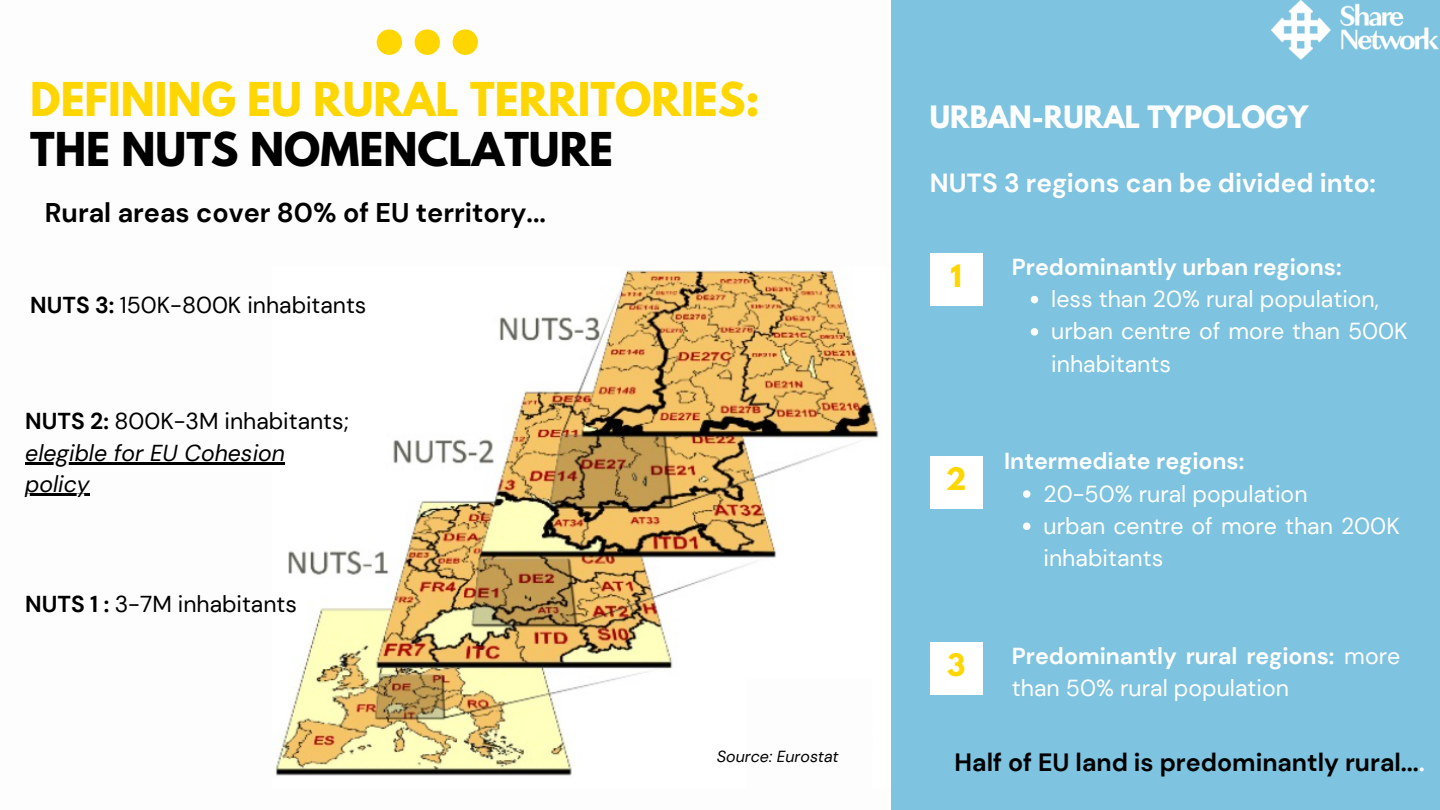
<style>
.page{position:relative;width:1440px;height:810px;background:#fff}
.page>*{position:absolute;margin:0;border:0;box-sizing:border-box;transform-origin:0 0}
.t1{font:700 41.3px "League Spartan";color:#ffd600}
.t2{font:700 41.3px "League Spartan";color:#000}
.t3{font:700 27.4px "League Spartan";color:#ffd600}
.t4{font:700 27.3px "League Spartan";color:#fff}
.t5{font:700 27px "DM Sans";color:#000}
.t6{font:700 26.2px "DM Sans";color:#fff}
.t7{font:700 25px "DM Sans";color:#000}
.t8{font:23.1px/32.2px "DM Sans";color:#fff}
.t9{font:700 23.1px/32.2px "DM Sans";color:#fff}
.t10{font:italic 23px/31.5px "DM Sans";color:#000}
.t11{font:23px "DM Sans";color:#000}
.t12{font:italic 16px "DM Sans";color:#000}
.s1{font-weight:700}
.s2{font-weight:700;font-style:normal}
.s3{font-style:normal}
.s4{font-weight:400}
.s5{color:#fdfdfd}
</style>
<div class="page">
<svg style="left:377px;top:29px;width:101px;height:26px"></svg>
<img style="left:275px;top:268px;width:617px;height:519px">
<div style="left:746px;top:679px;width:126px;height:119px;background:#fdfdfd"></div>
<hr style="left:25px;top:462px;width:260px;height:3px;background:#000">
<hr style="left:25px;top:494px;width:65px;height:2px;background:#000">
<div style="left:892px;top:0;width:548px;height:810px;background:#7ec3df"></div>
<div style="left:930px;top:253px;width:52px;height:53px;background:#fff"></div>
<div style="left:930px;top:456px;width:52px;height:53px;background:#fff"></div>
<div style="left:930px;top:642px;width:52px;height:53px;background:#fff"></div>
<svg style="left:1031px;top:296px;width:7px;height:7px"></svg>
<svg style="left:1031px;top:328px;width:7px;height:8px"></svg>
<svg style="left:1023px;top:490px;width:7px;height:8px"></svg>
<svg style="left:1023px;top:523px;width:7px;height:7px"></svg>
<img style="left:1271px;top:0;width:168px;height:60px">
<h1 class="t1" style="left:30px;top:79px;width:731px">DEFINING EU RURAL TERRITORIES:</h1>
<h1 class="t2" style="left:30px;top:129px;width:585px">THE NUTS NOMENCLATURE</h1>
<p class="t5" style="left:45px;top:195px;width:503px">Rural areas cover 80% of EU territory...</p>
<p class="t11" style="left:30px;top:290px;width:338px"><span class="s1">NUTS 3:</span> 150K-800K inhabitants</p>
<p class="t10" style="left:25px;top:406px;width:325px"><span class="s2">NUTS 2:</span> <span class="s3">800K-3M inhabitants; </span>elegible for EU Cohesion policy</p>
<p class="t11" style="left:25px;top:590px;width:273px"><span class="s1">NUTS 1 :</span> 3-7M inhabitants</p>
<p class="t12" style="left:717px;top:747px;width:123px">Source: Eurostat</p>
<p class="t4" style="left:930px;top:104px;width:380px">URBAN-RURAL TYPOLOGY</p>
<p class="t6" style="left:930px;top:166px;width:448px">NUTS 3 regions can be divided into:</p>
<p class="t3" style="left:950px;top:262px;width:13px">1</p>
<p class="t3" style="left:946px;top:465px;width:22px">2</p>
<p class="t9" style="left:1012px;top:251px;width:331px">Predominantly urban regions:</p>
<p class="t8" style="left:1051px;top:283px;width:358px">less than 20% rural population, urban centre of more than 500K inhabitants</p>
<p class="t9" style="left:1004px;top:445px;width:242px">Intermediate regions:</p>
<p class="t8" style="left:1044px;top:478px;width:358px">20-50% rural population<br>urban centre of more than 200K inhabitants</p>
<p class="t3" style="left:947px;top:651px;width:20px">3</p>
<p class="t9" style="left:1012px;top:640px;width:390px">Predominantly rural regions: <span class="s4">more than 50% rural population</span></p>
<p class="t7" style="left:955px;top:746px;width:472px">Half of EU land is predominantly rural...<span class="s5">.</span></p>
</div>
